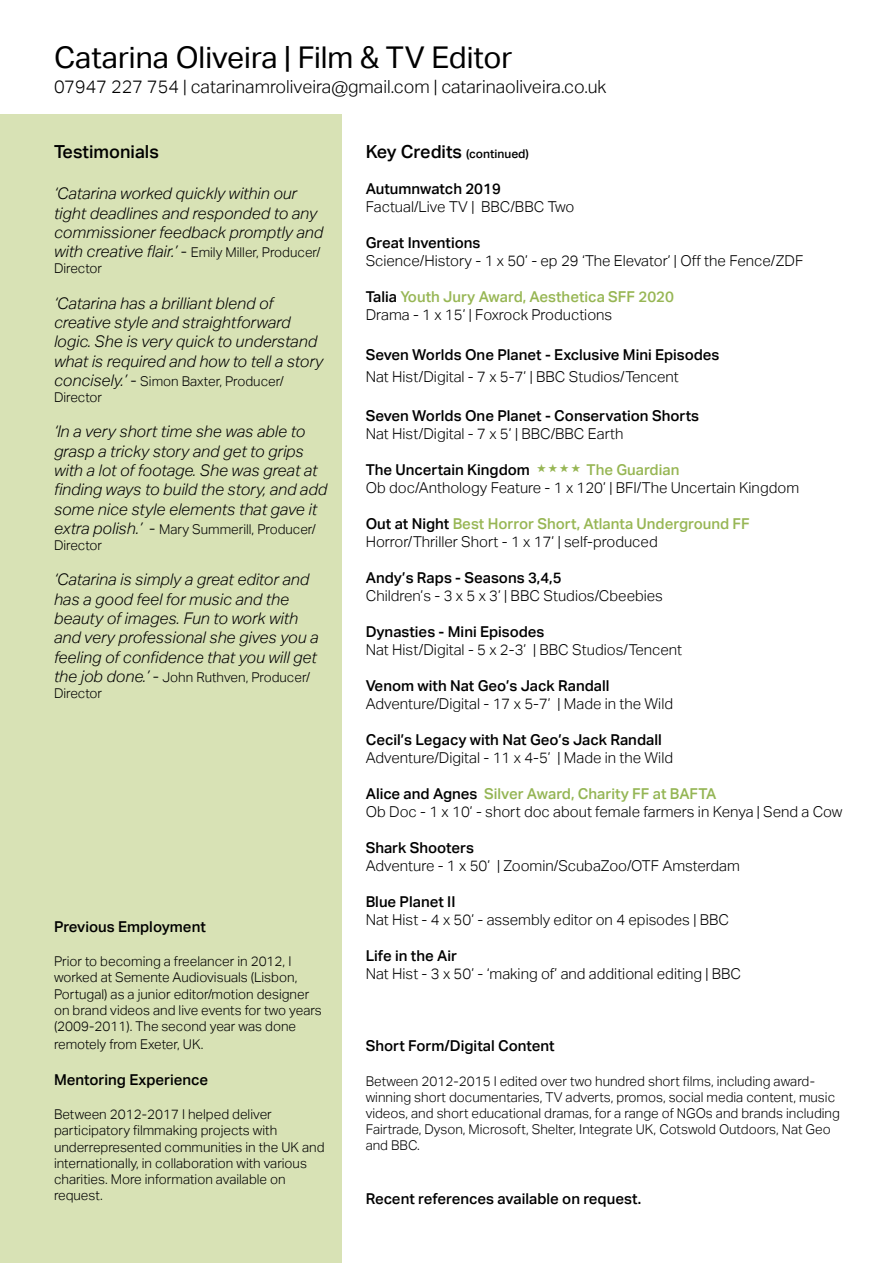
<style>
.page{position:relative;width:893px;height:1263px;background:#fff}
.page>*{position:absolute;margin:0;border:0;box-sizing:border-box;transform-origin:0 0}
.t1{font:30px "Aktiv Grotesk";color:#000}
.t2{font:300 18px "Aktiv Grotesk";color:#000}
.t3{font:500 18px "Aktiv Grotesk";color:#000}
.t4{font:italic 300 16.05px/19.2px "Aktiv Grotesk";color:#000}
.t5{font:300 15px/18px "Aktiv Grotesk";color:#000}
.t6{font:500 15px "Aktiv Grotesk";color:#000}
.t7{font:500 15px/18px "Aktiv Grotesk";color:#97b654}
.t8{font:300 13.5px/16.2px "Aktiv Grotesk";color:#000}
.t9{font:500 12px "Aktiv Grotesk";color:#000}
.s1{font-style:italic;font-size:16.05px}
.s2{font-size:16.05px}
.s3{font-size:18px}
.s4{color:#000}
.s5{font-weight:300;color:#000}
.s6{font-weight:500}
.s7{font-weight:500;color:#97b654}
.s8{font-weight:500;color:#94b554}
</style>
<div class="page">
<div style="left:0;top:115px;width:342px;height:1148px;background:#d8e2b5"></div>
<h1 class="t1" style="left:54px;top:40px;width:460px">Catarina Oliveira | Film &amp; TV Editor</h1>
<h2 class="t2" style="left:54px;top:76px;width:554px">07947 227 754 | catarinamroliveira@gmail.com | catarinaoliveira.co.uk</h2>
<h2 class="t3" style="left:54px;top:142px;width:106px">Testimonials</h2>
<p class="t4" style="left:54px;top:184px;width:271px">‘Catarina worked quickly within our tight deadlines and responded to any commissioner feedback promptly and</p>
<p class="t8" style="left:54px;top:244px;width:268px"><span class="s1">with creative flair.’</span> <span class="s2">-</span> Emily Miller, Producer/<br>Director</p>
<p class="t4" style="left:54px;top:294px;width:271px">‘Catarina has a brilliant blend of creative style and straightforward logic. She is very quick to understand what is required and how to tell a story</p>
<p class="t8" style="left:54px;top:373px;width:231px"><span class="s1">concisely.’</span> <span class="s2">-</span> Simon Baxter, Producer/<br>Director</p>
<p class="t4" style="left:54px;top:422px;width:275px">‘In a very short time she was able to grasp a tricky story and get to grips with a lot of footage. She was great at finding ways to build the story, and add some nice style elements that gave it</p>
<p class="t8" style="left:54px;top:521px;width:264px"><span class="s1">extra polish.’</span> <span class="s2">-</span> Mary Summerill, Producer/<br>Director</p>
<p class="t4" style="left:54px;top:570px;width:266px">‘Catarina is simply a great editor and has a good feel for music and the beauty of images. Fun to work with and very professional she gives you a feeling of confidence that you will get</p>
<p class="t8" style="left:54px;top:669px;width:258px"><span class="s1">the job done.’</span> <span class="s2">-</span> John Ruthven, Producer/<br>Director</p>
<p class="t6" style="left:54px;top:918px;width:153px">Previous Employment</p>
<p class="t8" style="left:54px;top:953px;width:269px">Prior to becoming a freelancer in 2012, I worked at Semente Audiovisuals (Lisbon, Portugal) as a junior editor/motion designer on brand videos and live events for two years (2009-2011). The second year was done</p>
<p class="t8" style="left:54px;top:1036px;width:151px">remotely from Exeter, UK.</p>
<p class="t6" style="left:54px;top:1071px;width:156px">Mentoring Experience</p>
<p class="t8" style="left:54px;top:1106px;width:272px">Between 2012-2017 I helped deliver participatory filmmaking projects with underrepresented communities in the UK and internationally, in collaboration with various charities. More information available on request.</p>
<p class="t9" style="left:366px;top:147px;width:165px"><span class="s3">Key Credits</span> (continued)</p>
<p class="t6" style="left:366px;top:180px;width:137px">Autumnwatch 2019</p>
<p class="t5" style="left:366px;top:198px;width:210px">Factual/Live TV | BBC/BBC Two</p>
<p class="t6" style="left:366px;top:234px;width:116px">Great Inventions</p>
<p class="t5" style="left:366px;top:252px;width:439px">Science/History - 1 x 50’ - ep 29 ‘The Elevator’ | Off the Fence/ZDF</p>
<p class="t7" style="left:366px;top:288px;width:310px"><span class="s4">Talia</span> Youth Jury Award, Aesthetica SFF 2020<br><span class="s5">Drama - 1 x 15’ | Foxrock Productions</span></p>
<p class="t6" style="left:366px;top:346px;width:355px">Seven Worlds One Planet - Exclusive Mini Episodes</p>
<p class="t5" style="left:366px;top:367px;width:315px">Nat Hist/Digital - 7 x 5-7’ | BBC Studios/Tencent</p>
<p class="t6" style="left:366px;top:407px;width:335px">Seven Worlds One Planet - Conservation Shorts</p>
<p class="t5" style="left:366px;top:425px;width:259px">Nat Hist/Digital - 7 x 5’ | BBC/BBC Earth</p>
<p class="t5" style="left:366px;top:461px;width:435px"><span class="s6">The Uncertain Kingdom</span> <sup>★</sup> <sup>★</sup> <sup>★</sup> <sup>★</sup> <span class="s7">The Guardian<br></span>Ob doc/Anthology Feature - 1 x 120’ | BFI/The Uncertain Kingdom</p>
<p class="t5" style="left:366px;top:515px;width:386px"><span class="s6">Out at Night</span> <span class="s7">Best Horror Short, Atlanta Underground FF<br></span>Horror/Thriller Short - 1 x 17’ | self-produced</p>
<p class="t6" style="left:366px;top:569px;width:197px">Andy’s Raps - Seasons 3,4,5</p>
<p class="t5" style="left:366px;top:587px;width:299px">Children’s - 3 x 5 x 3’ | BBC Studios/Cbeebies</p>
<p class="t6" style="left:366px;top:623px;width:180px">Dynasties - Mini Episodes</p>
<p class="t5" style="left:366px;top:641px;width:318px">Nat Hist/Digital - 5 x 2-3’ | BBC Studios/Tencent</p>
<p class="t6" style="left:366px;top:677px;width:245px">Venom with Nat Geo’s Jack Randall</p>
<p class="t5" style="left:366px;top:695px;width:309px">Adventure/Digital - 17 x 5-7’ | Made in the Wild</p>
<p class="t6" style="left:366px;top:731px;width:298px">Cecil’s Legacy with Nat Geo’s Jack Randall</p>
<p class="t5" style="left:366px;top:749px;width:309px">Adventure/Digital - 11 x 4-5’ | Made in the Wild</p>
<p class="t5" style="left:366px;top:785px;width:478px"><span class="s6">Alice and Agnes</span> <span class="s8">Silver Award, Charity FF at BAFTA<br></span>Ob Doc - 1 x 10’ - short doc about female farmers in Kenya | Send a Cow</p>
<p class="t6" style="left:366px;top:839px;width:110px">Shark Shooters</p>
<p class="t5" style="left:366px;top:857px;width:376px">Adventure - 1 x 50’ | Zoomin/ScubaZoo/OTF Amsterdam</p>
<p class="t6" style="left:366px;top:893px;width:91px">Blue Planet II</p>
<p class="t5" style="left:366px;top:911px;width:365px">Nat Hist - 4 x 50’ - assembly editor on 4 episodes | BBC</p>
<p class="t6" style="left:366px;top:947px;width:93px">Life in the Air</p>
<p class="t5" style="left:366px;top:965px;width:377px">Nat Hist - 3 x 50’ - ‘making of’ and additional editing | BBC</p>
<p class="t6" style="left:366px;top:1037px;width:191px">Short Form/Digital Content</p>
<p class="t8" style="left:366px;top:1073px;width:476px">Between 2012-2015 I edited over two hundred short films, including award&shy;winning short documentaries, TV adverts, promos, social media content, music videos, and short educational dramas, for a range of NGOs and brands including Fairtrade, Dyson, Microsoft, Shelter, Integrate UK, Cotswold Outdoors, Nat Geo and BBC.</p>
<p class="t6" style="left:366px;top:1190px;width:277px">Recent references available on request.</p>
</div>
